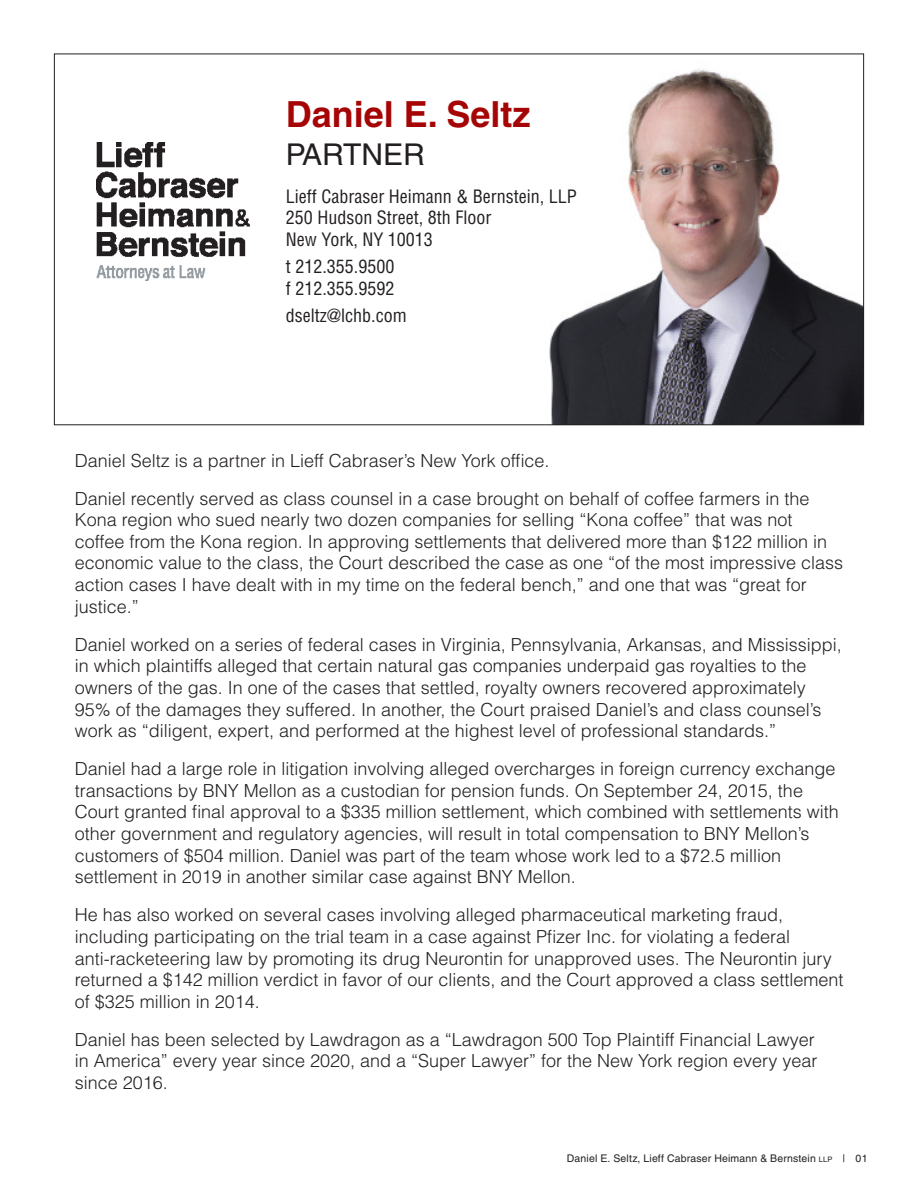
<style>
.page{position:relative;width:918px;height:1188px;background:#fff}
.page>*{position:absolute;margin:0;border:0;box-sizing:border-box;transform-origin:0 0}
.t1{font:700 36px "Helvetica LT Std";color:#a60505}
.t2{font:30px "Helvetica LT Std";color:#231f20}
.t3{font:300 18px/21.6px "Helvetica LT Std";color:#231f20}
.t4{font:condensed 18px "Helvetica LT Std";color:#231f20}
.t5{font:10.5px "Helvetica LT Std";letter-spacing:.015em;color:#231f20}
.s1{font-size:7.5px}
</style>
<div class="page">
<img style="left:96px;top:143px;width:154px;height:138px">
<img style="left:549px;top:69px;width:313px;height:354px">
<p class="t1" style="left:286px;top:92px;width:246px">Daniel E. Seltz</p>
<p class="t2" style="left:286px;top:137px;width:140px">PARTNER</p>
<p class="t4" style="left:286px;top:185px;width:292px">Lieff Cabraser Heimann &amp; Bernstein, LLP</p>
<p class="t4" style="left:286px;top:207px;width:207px">250 Hudson Street, 8th Floor</p>
<p class="t4" style="left:286px;top:228px;width:149px">New York, NY 10013</p>
<p class="t4" style="left:286px;top:255px;width:110px">t 212.355.9500</p>
<p class="t4" style="left:286px;top:277px;width:110px">f 212.355.9592</p>
<p class="t4" style="left:286px;top:304px;width:122px">dseltz@lchb.com</p>
<h2 class="t3" style="left:75px;top:449px;width:476px">Daniel Seltz is a partner in Lieff Cabraser’s New York office.</h2>
<h2 class="t3" style="left:75px;top:487px;width:770px">Daniel recently served as class counsel in a case brought on behalf of coffee farmers in the Kona region who sued nearly two dozen companies for selling “Kona coffee” that was not coffee from the Kona region. In approving settlements that delivered more than $122 million in economic value to the class, the Court described the case as one “of the most impressive class action cases I have dealt with in my time on the federal bench,” and one that was “great for justice.”</h2>
<h2 class="t3" style="left:75px;top:633px;width:769px">Daniel worked on a series of federal cases in Virginia, Pennsylvania, Arkansas, and Mississippi, in which plaintiffs alleged that certain natural gas companies underpaid gas royalties to the owners of the gas. In one of the cases that settled, royalty owners recovered approximately 95% of the damages they suffered. In another, the Court praised Daniel’s and class counsel’s work as “diligent, expert, and performed at the highest level of professional standards.”</h2>
<h2 class="t3" style="left:75px;top:758px;width:766px">Daniel had a large role in litigation involving alleged overcharges in foreign currency exchange transactions by BNY Mellon as a custodian for pension funds. On September 24, 2015, the Court granted final approval to a $335 million settlement, which combined with settlements with other government and regulatory agencies, will result in total compensation to BNY Mellon’s customers of $504 million. Daniel was part of the team whose work led to a $72.5 million settlement in 2019 in another similar case against BNY Mellon.</h2>
<h2 class="t3" style="left:75px;top:904px;width:770px">He has also worked on several cases involving alleged pharmaceutical marketing fraud, including participating on the trial team in a case against Pfizer Inc. for violating a federal anti-racketeering law by promoting its drug Neurontin for unapproved uses. The Neurontin jury returned a $142 million verdict in favor of our clients, and the Court approved a class settlement of $325 million in 2014.</h2>
<h2 class="t3" style="left:75px;top:1028px;width:744px">Daniel has been selected by Lawdragon as a “Lawdragon 500 Top Plaintiff Financial Lawyer in America” every year since 2020, and a “Super Lawyer” for the New York region every year since 2016.</h2>
<p class="t5" style="left:567px;top:1153px;width:302px">Daniel E. Seltz, Lieff Cabraser Heimann &amp; Bernstein <span class="s1">LLP</span> | 01</p>
</div>
